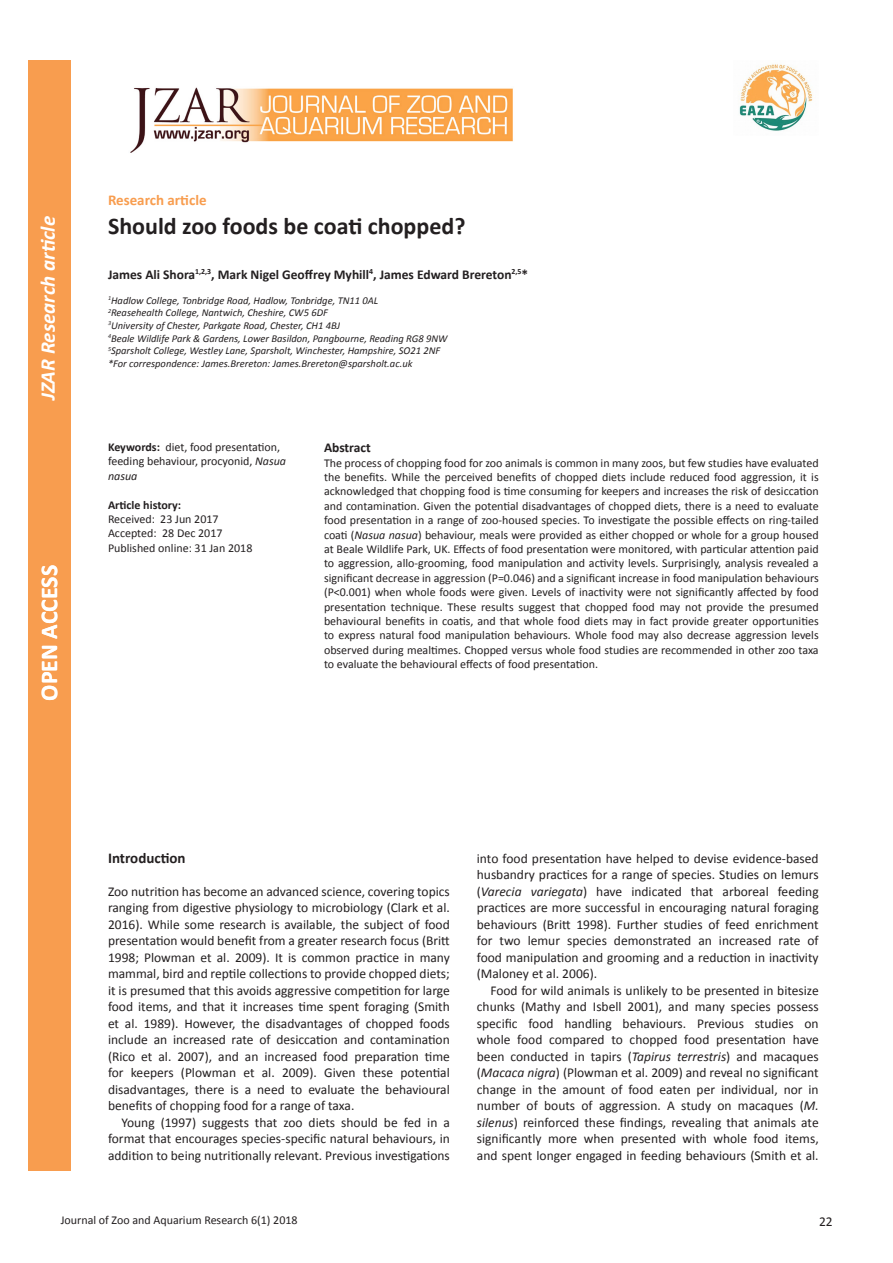
<style>
.page{position:relative;width:893px;height:1263px;background:#fff}
.page>*{position:absolute;margin:0;border:0;box-sizing:border-box;transform-origin:0 0}
.t1{font:700 24px "Calibri";color:#231f20}
.Default{font:700 24px "Calibri";color:#fff}
.t2{font:italic 700 21px "Calibri";color:#fff}
.t3{font:700 15px "Calibri";color:#f89d4f}
.Main_heading{font:700 15px "Calibri";color:#231f20}
.Body{font:13.5px/16.5px "Calibri";color:#231f20;text-align:justify}
.Body_para_1{font:13.5px/16.5px "Calibri";color:#231f20;text-align:justify}
.Author_names{font:700 13.5px "Calibri";color:#231f20}
.Default-2{font:700 13.5px "Calibri";color:#231f20}
.Abstract{font:12px/14.4px "Calibri";color:#231f20;text-align:justify}
.Key_hist_refs_text{font:12px/14.4px "Calibri";color:#231f20}
.Default-3{font:700 12px "Calibri";color:#231f20}
.Author_affiliation{font:italic 10.5px "Calibri";color:#231f20}
.s1{font-weight:700}
.s2{font-style:italic}
</style>
<div class="page">
<img style="left:739px;top:64px;width:74px;height:67px">
<img style="left:130px;top:87px;width:383px;height:66px">
<div style="left:28px;top:61px;width:42px;height:1110px;background:#f89d4f"></div>
<h2 class="t2" style="left:33px;top:400px;width:186px;rotate:-90deg">JZAR Research article</h2>
<p class="Default" style="left:32px;top:701px;width:137px;rotate:-90deg">OPEN ACCESS</p>
<p class="t3" style="left:108px;top:189px;width:100px">Research article</p>
<p class="t1" style="left:108px;top:209px;width:359px">Should zoo foods be coati chopped?</p>
<p class="Author_names" style="left:108px;top:265px;width:422px">James Ali Shora<sup>1,2,3</sup>, Mark Nigel Geoffrey Myhill<sup>4</sup>, James Edward Brereton<sup>2,5</sup>*</p>
<p class="Author_affiliation" style="left:108px;top:293px;width:272px"><sup>1</sup>Hadlow College, Tonbridge Road, Hadlow, Tonbridge, TN11 0AL</p>
<p class="Author_affiliation" style="left:108px;top:306px;width:221px"><sup>2</sup>Reasehealth College, Nantwich, Cheshire, CW5 6DF</p>
<p class="Author_affiliation" style="left:108px;top:318px;width:234px"><sup>3</sup>University of Chester, Parkgate Road, Chester, CH1 4BJ</p>
<p class="Author_affiliation" style="left:108px;top:331px;width:341px"><sup>4</sup>Beale Wildlife Park &amp; Gardens, Lower Basildon, Pangbourne, Reading RG8 9NW</p>
<p class="Author_affiliation" style="left:108px;top:343px;width:334px"><sup>5</sup>Sparsholt College, Westley Lane, Sparsholt, Winchester, Hampshire, SO21 2NF</p>
<p class="Author_affiliation" style="left:108px;top:356px;width:306px">*For correspondence: James.Brereton: James.Brereton@sparsholt.ac.uk</p>
<p class="Key_hist_refs_text" style="left:108px;top:439px;width:180px"><span class="s1">Keywords:</span> diet, food presentation, feeding behaviour, procyonid, <span class="s2">Nasua nasua</span></p>
<p class="Default-3" style="left:108px;top:496px;width:75px">Article history:</p>
<p class="Key_hist_refs_text" style="left:108px;top:511px;width:112px">Received: 23 Jun 2017</p>
<p class="Key_hist_refs_text" style="left:108px;top:526px;width:116px">Accepted: 28 Dec 2017</p>
<p class="Key_hist_refs_text" style="left:108px;top:540px;width:146px">Published online: 31 Jan 2018</p>
<p class="Default-2" style="left:324px;top:438px;width:48px">Abstract</p>
<p class="Abstract" style="left:324px;top:455px;width:496px">The process of chopping food for zoo animals is common in many zoos, but few studies have evaluated the benefits. While the perceived benefits of chopped diets include reduced food aggression, it is acknowledged that chopping food is time consuming for keepers and increases the risk of desiccation and contamination. Given the potential disadvantages of chopped diets, there is a need to evaluate food presentation in a range of zoo-housed species. To investigate the possible effects on ring-tailed coati (<span class="s2">Nasua nasua</span>) behaviour, meals were provided as either chopped or whole for a group housed at Beale Wildlife Park, UK. Effects of food presentation were monitored, with particular attention paid to aggression, allo-grooming, food manipulation and activity levels. Surprisingly, analysis revealed a significant decrease in aggression (P=0.046) and a significant increase in food manipulation behaviours (P&lt;0.001) when whole foods were given. Levels of inactivity were not significantly affected by food presentation technique. These results suggest that chopped food may not provide the presumed behavioural benefits in coatis, and that whole food diets may in fact provide greater opportunities to express natural food manipulation behaviours. Whole food may also decrease aggression levels observed during mealtimes. Chopped versus whole food studies are recommended in other zoo taxa to evaluate the behavioural effects of food presentation.</p>
<p class="Main_heading" style="left:108px;top:847px;width:79px">Introduction</p>
<p class="Body_para_1" style="left:108px;top:882px;width:343px">Zoo nutrition has become an advanced science, covering topics ranging from digestive physiology to microbiology (Clark et al.<br>2016). While some research is available, the subject of food presentation would benefit from a greater research focus (Britt 1998; Plowman et al. 2009). It is common practice in many mammal, bird and reptile collections to provide chopped diets; it is presumed that this avoids aggressive competition for large food items, and that it increases time spent foraging (Smith et al. 1989). However, the disadvantages of chopped foods include an increased rate of desiccation and contamination (Rico et al. 2007), and an increased food preparation time for keepers (Plowman et al. 2009). Given these potential disadvantages, there is a need to evaluate the behavioural benefits of chopping food for a range of taxa.</p>
<p class="Body" style="left:108px;top:1113px;width:343px;text-indent:14px">Young (1997) suggests that zoo diets should be fed in a format that encourages species-specific natural behaviours, in addition to being nutritionally relevant. Previous investigations</p>
<p class="Body" style="left:477px;top:849px;width:343px">into food presentation have helped to devise evidence-based husbandry practices for a range of species. Studies on lemurs (<span class="s2">Varecia variegata</span>) have indicated that arboreal feeding practices are more successful in encouraging natural foraging behaviours (Britt 1998). Further studies of feed enrichment for two lemur species demonstrated an increased rate of food manipulation and grooming and a reduction in inactivity (Maloney et al. 2006).</p>
<p class="Body" style="left:477px;top:981px;width:343px;text-indent:14px">Food for wild animals is unlikely to be presented in bitesize chunks (Mathy and Isbell 2001), and many species possess specific food handling behaviours. Previous studies on whole food compared to chopped food presentation have been conducted in tapirs (<span class="s2">Tapirus terrestris</span>) and macaques (<span class="s2">Macaca nigra</span>) (Plowman et al. 2009) and reveal no significant change in the amount of food eaten per individual, nor in number of bouts of aggression. A study on macaques (<span class="s2">M. silenus</span>) reinforced these findings, revealing that animals ate significantly more when presented with whole food items, and spent longer engaged in feeding behaviours (Smith et al.</p>
<p class="Abstract" style="left:61px;top:1212px;width:238px">Journal of Zoo and Aquarium Research 6(1) 2018</p>
<p class="Body_para_1" style="left:819px;top:1212px;width:15px">22</p>
</div>
